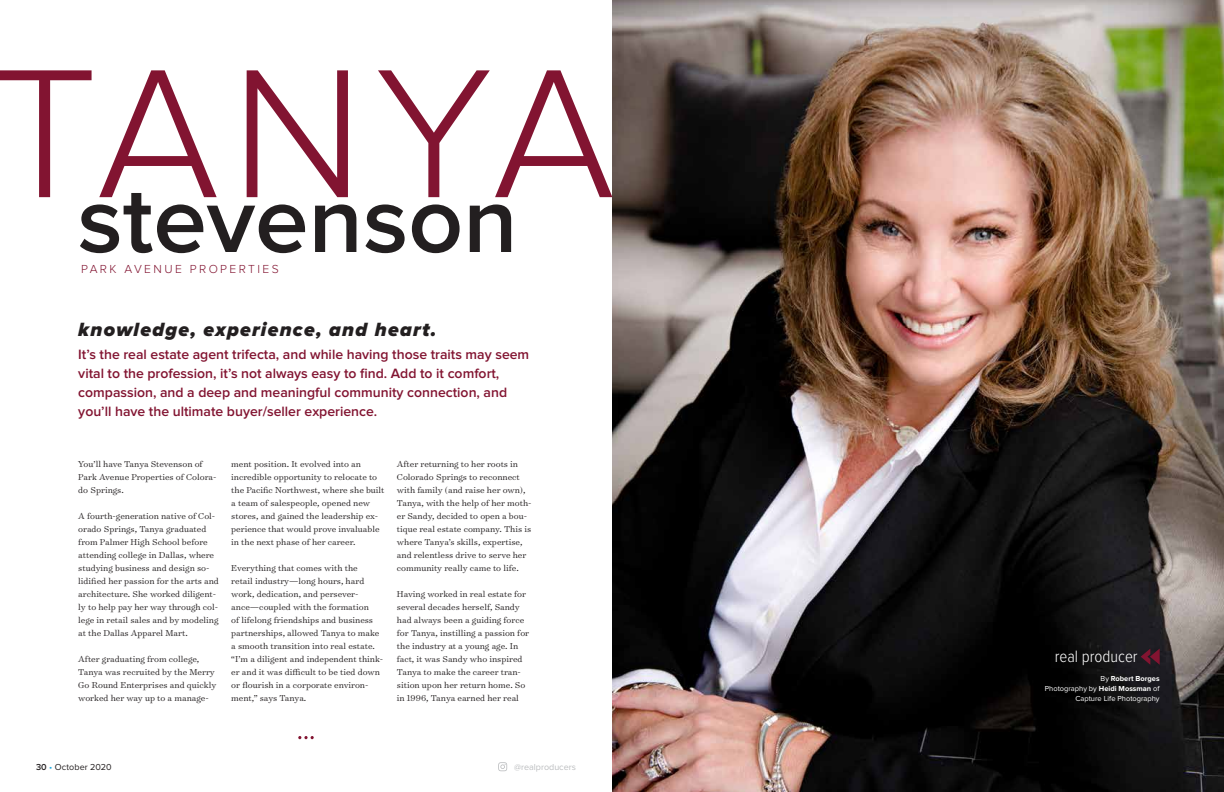
<style>
.page{position:relative;width:1224px;height:792px;background:#fff}
.page>*{position:absolute;margin:0;border:0;box-sizing:border-box;transform-origin:0 0}
.t1{font:300 190.1px "Proxima Nova";letter-spacing:.03em;color:#821431}
.t2{font:600 96px "Proxima Nova";color:#231f20}
.t3{font:italic 900 19.9px "Proxima Nova";letter-spacing:.06em;color:#231f20}
.t4{font:300 17px "Proxima Nova Cond";color:#fff}
.t5{font:600 14px/19px "Proxima Nova";color:#821431}
.t6{font:300 12.1px "Proxima Nova";letter-spacing:.2em;color:#821431}
.t7{font:300 9.8px/13px "Surveyor Text";color:#231f20}
.t8{font:9px "Proxima Nova";letter-spacing:.01em;color:#231f20}
.t9{font:9px "Proxima Nova";color:#bcbec0}
.t10{font:7.5px/10px "Proxima Nova";color:#fff;text-align:right}
.s1{font-weight:600}
.s2{color:#19a8e0}
.s3{font-weight:700}
</style>
<div class="page">
<svg style="left:498px;top:762px;width:9px;height:9px"></svg>
<img style="left:612px;top:0;width:612px;height:792px">
<svg style="left:298px;top:736px;width:16px;height:3px"></svg>
<svg style="left:1141px;top:649px;width:19px;height:16px"></svg>
<h1 class="t1" style="left:-9px;top:47px;width:626px">TANYA</h1>
<h2 class="t2" style="left:77px;top:165px;width:442px">stevenson</h2>
<p class="t6" style="left:81px;top:264px;width:199px">PARK AVENUE PROPERTIES</p>
<h3 class="t3" style="left:78px;top:318px;width:360px">knowledge, experience, and heart.</h3>
<p class="t5" style="left:78px;top:345px;width:453px">It’s the real estate agent trifecta, and while having those traits may seem vital to the profession, it’s not always easy to find. Add to it comfort, compassion, and a deep and meaningful community connection, and you’ll have the ultimate buyer/seller experience.</p>
<p class="t7" style="left:78px;top:457px;width:140px">You’ll have Tanya Stevenson of<br>Park Avenue Properties of Colora&shy;do Springs.</p>
<p class="t7" style="left:78px;top:509px;width:142px">A fourth-generation native of Col&shy;orado Springs, Tanya graduated from Palmer High School before attending college in Dallas, where studying business and design so&shy;lidified her passion for the arts and architecture. She worked diligent&shy;ly to help pay her way through col&shy;lege in retail sales and by modeling at the Dallas Apparel Mart.</p>
<p class="t7" style="left:78px;top:652px;width:140px">After graduating from college,<br>Tanya was recruited by the Merry<br>Go Round Enterprises and quickly worked her way up to a manage-</p>
<p class="t7" style="left:231px;top:457px;width:155px">ment position. It evolved into an incredible opportunity to relocate to the Pacific Northwest, where she built a team of salespeople, opened new stores, and gained the leadership ex&shy;perience that would prove invaluable in the next phase of her career.</p>
<p class="t7" style="left:231px;top:561px;width:153px">Everything that comes with the<br>retail industry—long hours, hard work, dedication, and persever&shy;ance—coupled with the formation<br>of lifelong friendships and business partnerships, allowed Tanya to make a smooth transition into real estate. “I’m a diligent and independent think&shy;er and it was difficult to be tied down or flourish in a corporate environ&shy;ment,” says Tanya.</p>
<p class="t7" style="left:397px;top:457px;width:136px">After returning to her roots in<br>Colorado Springs to reconnect with family (and raise her own),<br>Tanya, with the help of her moth&shy;er Sandy, decided to open a bou&shy;tique real estate company. This is where Tanya’s skills, expertise, and relentless drive to serve her community really came to life.</p>
<p class="t7" style="left:397px;top:587px;width:134px">Having worked in real estate for several decades herself, Sandy had always been a guiding force for Tanya, instilling a passion for the industry at a young age. In fact, it was Sandy who inspired<br>Tanya to make the career tran&shy;sition upon her return home. So in 1996, Tanya earned her real</p>
<p class="t8" style="left:36px;top:762px;width:77px"><span class="s1">30</span> <span class="s2">•</span> October 2020</p>
<p class="t9" style="left:514px;top:762px;width:63px">@realproducers</p>
<h3 class="t4" style="left:1055px;top:649px;width:84px">real producer</h3>
<p class="t10" style="left:1045px;top:673px;width:116px">By <span class="s3">Robert Borges<br></span>Photography by <span class="s3">Heidi Mossman</span> of<br>Capture Life Photography</p>
</div>
